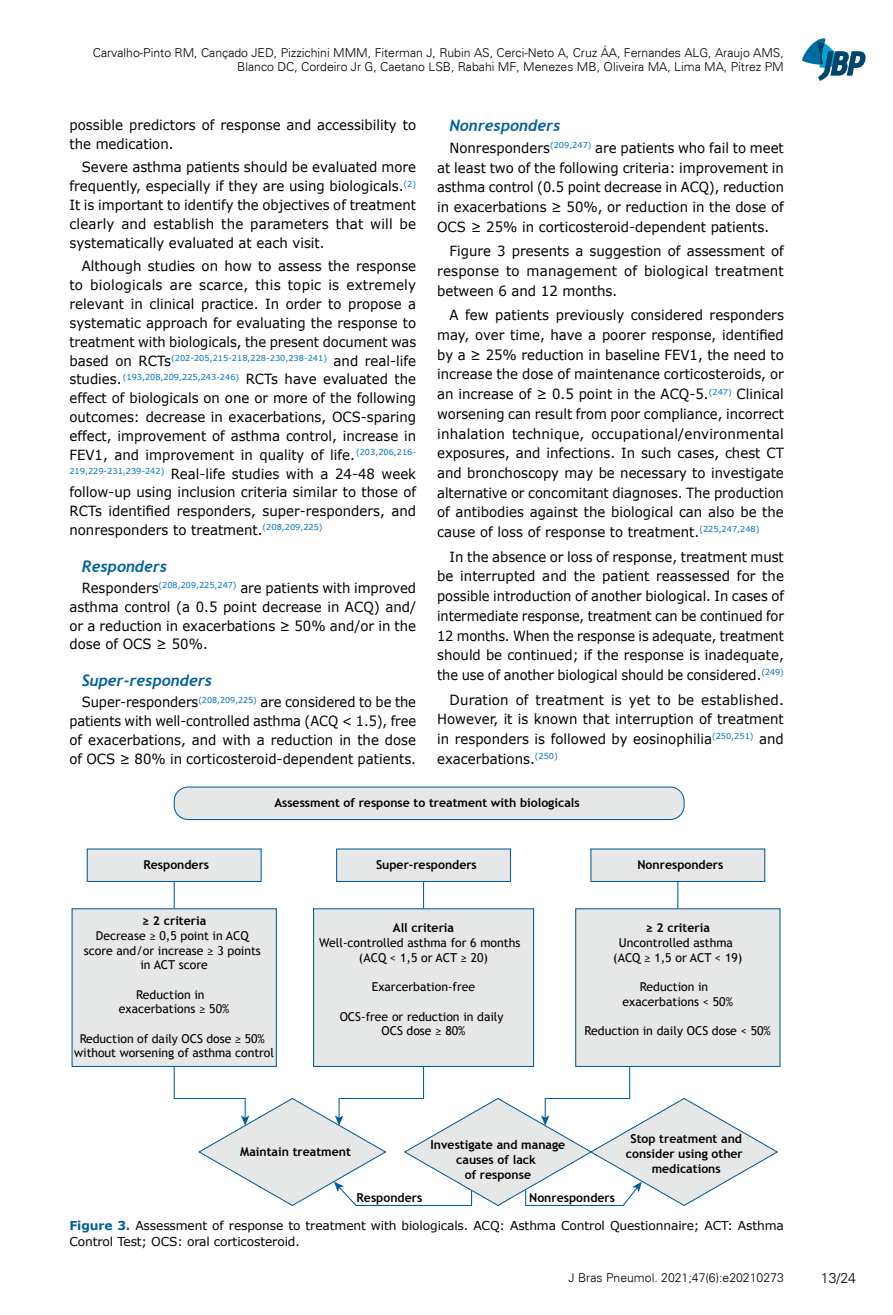
<style>
.page{position:relative;width:893px;height:1315px;background:#fff}
.page>*{position:absolute;margin:0;border:0;box-sizing:border-box;transform-origin:0 0}
.Sub_2{font:italic 700 15.75px "Trebuchet";color:#01609a}
.Corpo_EN{font:14px/18.9px "Verdana";color:#000;text-align:justify;scale:.95 1}
.Corpo_EN-2{font:14px/19.8px "Verdana";color:#000;text-align:justify;scale:.94 1}
.Corpo_EN-3{font:14px/18.9px "Verdana";color:#000;text-align:justify;scale:.93 1}
.Corpo_EN-4{font:14px/19.8px "Verdana";color:#000;text-align:justify;scale:.96 1}
.t1{font:300 14px "Univers";color:#000}
.t2{font:12.25px/14.7px "Trebuchet MS";color:#000;text-align:center}
.t3{font:700 12.25px/14.7px "Trebuchet MS";color:#000;text-align:center}
.t4{font:300 12.25px/14.7px "Univers";color:#000;text-align:right}
.Legendas{font:12.25px/15.8px "Verdana";letter-spacing:-.01em;color:#000}
.Corpo_EN-5{font:8.22px "Verdana";color:#0072bc}
.s1{font-size:14px;color:#000}
.s2{font-weight:700}
.s3{font-weight:700;color:#01609a}
</style>
<div class="page">
<svg style="left:802px;top:38px;width:64px;height:43px"></svg>
<div style="left:87px;top:849px;width:174px;height:32px;background:#e6e7e7"></div>
<div style="left:87px;top:848px;width:175px;height:34px;border:1px solid #025f9a"></div>
<div style="left:337px;top:849px;width:173px;height:32px;background:#e6e7e7"></div>
<div style="left:336px;top:848px;width:175px;height:34px;border:1px solid #025f9a"></div>
<div style="left:591px;top:849px;width:174px;height:32px;background:#e6e7e7"></div>
<div style="left:590px;top:848px;width:175px;height:34px;border:1px solid #025f9a"></div>
<div style="left:72px;top:908px;width:204px;height:158px;background:#e6e7e7"></div>
<div style="left:72px;top:908px;width:205px;height:159px;border:1px solid #025f9a"></div>
<div style="left:314px;top:908px;width:220px;height:158px;background:#e6e7e7"></div>
<div style="left:313px;top:908px;width:221px;height:159px;border:1px solid #025f9a"></div>
<div style="left:576px;top:908px;width:204px;height:158px;background:#e6e7e7"></div>
<div style="left:575px;top:908px;width:205px;height:159px;border:1px solid #025f9a"></div>
<div style="left:174px;top:787px;width:510px;height:32px;background:#e6e7e7;border-radius:14px"></div>
<div style="left:174px;top:786px;width:511px;height:34px;border:1px solid #025f9a;border-radius:14px"></div>
<svg style="left:174px;top:881px;width:1px;height:27px"></svg>
<svg style="left:423px;top:881px;width:1px;height:27px"></svg>
<svg style="left:677px;top:881px;width:1px;height:27px"></svg>
<svg style="left:173px;top:1065px;width:606px;height:141px"></svg>
<p class="t4" style="left:93px;top:45px;width:692px">Carvalho-Pinto RM, Cançado JED, Pizzichini MMM, Fiterman J, Rubin AS, Cerci-Neto A, Cruz ÁA, Fernandes ALG, Araujo AMS,<br>Blanco DC, Cordeiro Jr G, Caetano LSB, Rabahi MF, Menezes MB, Oliveira MA, Lima MA, Pitrez PM</p>
<p class="Corpo_EN" style="left:69px;top:115px;width:366px">possible predictors of response and accessibility to the medication.</p>
<p class="Corpo_EN" style="left:69px;top:158px;width:366px;text-indent:12px">Severe asthma patients should be evaluated more frequently, especially if they are using biologicals.<sup>(2)<br></sup>It is important to identify the objectives of treatment clearly and establish the parameters that will be systematically evaluated at each visit.</p>
<p class="Corpo_EN" style="left:69px;top:257px;width:367px;text-indent:12px">Although studies on how to assess the response to biologicals are scarce, this topic is extremely relevant in clinical practice. In order to propose a systematic approach for evaluating the response to treatment with biologicals, the present document was</p>
<p class="Corpo_EN-5" style="left:69px;top:353px;width:348px"><span class="s1">based on RCTs</span>(202-205,215-218,228-230,238-241) <span class="s1">and real-life</span></p>
<p class="Corpo_EN" style="left:69px;top:370px;width:366px">studies. <sup>(193,208,209,225,243-246)</sup> RCTs have evaluated the effect of biologicals on one or more of the following outcomes: decrease in exacerbations, OCS-sparing effect, improvement of asthma control, increase in FEV1, and improvement in quality of life. <sup>(203,206,216- 219,229-231,239-242)</sup> Real-life studies with a 24-48 week follow-up using inclusion criteria similar to those of RCTs identified responders, super-responders, and nonresponders to treatment.<sup>(208,209,225)</sup></p>
<p class="Sub_2" style="left:82px;top:556px;width:87px">Responders</p>
<p class="Corpo_EN" style="left:69px;top:578px;width:366px;text-indent:12px">Responders<sup>(208,209,225,247)</sup> are patients with improved asthma control (a 0.5 point decrease in ACQ) and/ or a reduction in exacerbations ≥ 50% and/or in the dose of OCS ≥ 50%.</p>
<p class="Sub_2" style="left:82px;top:670px;width:132px">Super-responders</p>
<p class="Corpo_EN-3" style="left:69px;top:693px;width:374px;text-indent:12px">Super-responders<sup>(208,209,225)</sup> are considered to be the patients with well-controlled asthma (ACQ &lt; 1.5), free of exacerbations, and with a reduction in the dose of OCS ≥ 80% in corticosteroid-dependent patients.</p>
<p class="Sub_2" style="left:450px;top:115px;width:112px">Nonresponders</p>
<p class="Corpo_EN" style="left:437px;top:138px;width:366px;line-height:19.8px;text-indent:12px">Nonresponders<sup>(209,247)</sup> are patients who fail to meet at least two of the following criteria: improvement in asthma control (0.5 point decrease in ACQ), reduction in exacerbations ≥ 50%, or reduction in the dose of OCS ≥ 25% in corticosteroid-dependent patients.</p>
<p class="Corpo_EN" style="left:437px;top:241px;width:366px;line-height:19.8px;text-indent:12px">Figure 3 presents a suggestion of assessment of response to management of biological treatment between 6 and 12 months.</p>
<p class="Corpo_EN" style="left:437px;top:306px;width:367px;line-height:19.8px;text-indent:12px">A few patients previously considered responders may, over time, have a poorer response, identified by a ≥ 25% reduction in baseline FEV1, the need to increase the dose of maintenance corticosteroids, or an increase of ≥ 0.5 point in the ACQ-5.<sup>(247)</sup> Clinical worsening can result from poor compliance, incorrect inhalation technique, occupational/environmental exposures, and infections. In such cases, chest CT and bronchoscopy may be necessary to investigate alternative or concomitant diagnoses. The production of antibodies against the biological can also be the cause of loss of response to treatment.<sup>(225,247,248)</sup></p>
<p class="Corpo_EN-2" style="left:437px;top:547px;width:370px;text-indent:12px">In the absence or loss of response, treatment must be interrupted and the patient reassessed for the possible introduction of another biological. In cases of intermediate response, treatment can be continued for 12 months. When the response is adequate, treatment should be continued; if the response is inadequate, the use of another biological should be considered.<sup>(249)</sup></p>
<p class="Corpo_EN-4" style="left:437px;top:690px;width:363px;text-indent:12px">Duration of treatment is yet to be established.<br>However, it is known that interruption of treatment in responders is followed by eosinophilia<sup>(250,251)</sup> and exacerbations.<sup>(250)</sup></p>
<p class="t3" style="left:143px;top:857px;width:67px">Responders</p>
<p class="t3" style="left:274px;top:795px;width:307px">Assessment of response to treatment with biologicals</p>
<p class="t3" style="left:376px;top:857px;width:102px">Super-responders</p>
<p class="t3" style="left:637px;top:857px;width:87px">Nonresponders</p>
<p class="t2" style="left:84px;top:913px;width:179px"><span class="s2">≥ 2 criteria<br></span>Decrease ≥ 0,5 point in ACQ score and/or increase ≥ 3 points in ACT score</p>
<p class="t2" style="left:119px;top:987px;width:112px;text-align:left;text-indent:17px">Reduction in exacerbations ≥ 50%</p>
<p class="t2" style="left:74px;top:1031px;width:201px">Reduction of daily OCS dose ≥ 50% without worsening of asthma control</p>
<p class="t3" style="left:393px;top:920px;width:63px">All criteria</p>
<p class="t2" style="left:319px;top:935px;width:203px">Well-controlled asthma for 6 months</p>
<p class="t2" style="left:359px;top:950px;width:131px">(ACQ &lt; 1,5 or ACT ≥ 20)</p>
<p class="t2" style="left:372px;top:979px;width:105px">Exarcerbation-free</p>
<p class="t2" style="left:340px;top:1009px;width:165px">OCS-free or reduction in daily<br>OCS dose ≥ 80%</p>
<p class="t2" style="left:613px;top:921px;width:131px"><span class="s2">≥ 2 criteria<br></span>Uncontrolled asthma (ACQ ≥ 1,5 or ACT &lt; 19)</p>
<p class="t2" style="left:622px;top:979px;width:112px;text-align:left;text-indent:17px">Reduction in exacerbations &lt; 50%</p>
<p class="t2" style="left:585px;top:1024px;width:188px">Reduction in daily OCS dose &lt; 50%</p>
<p class="t3" style="left:240px;top:1144px;width:112px">Maintain treatment</p>
<p class="t3" style="left:430px;top:1137px;width:136px">Investigate and manage causes of lack<br>of response</p>
<p class="t3" style="left:626px;top:1131px;width:118px">Stop treatment and consider using other medications</p>
<p class="t3" style="left:356px;top:1190px;width:67px">Responders</p>
<p class="t3" style="left:529px;top:1190px;width:87px">Nonresponders</p>
<p class="Legendas" style="left:69px;top:1217px;width:716px"><span class="s3">Figure 3.</span> Assessment of response to treatment with biologicals. ACQ: Asthma Control Questionnaire; ACT: Asthma<br>Control Test; OCS: oral corticosteroid.</p>
<p class="t4" style="left:569px;top:1270px;width:217px">J Bras Pneumol. 2021;47(6):e20210273</p>
<p class="t1" style="left:821px;top:1269px;width:37px">13/24</p>
</div>
